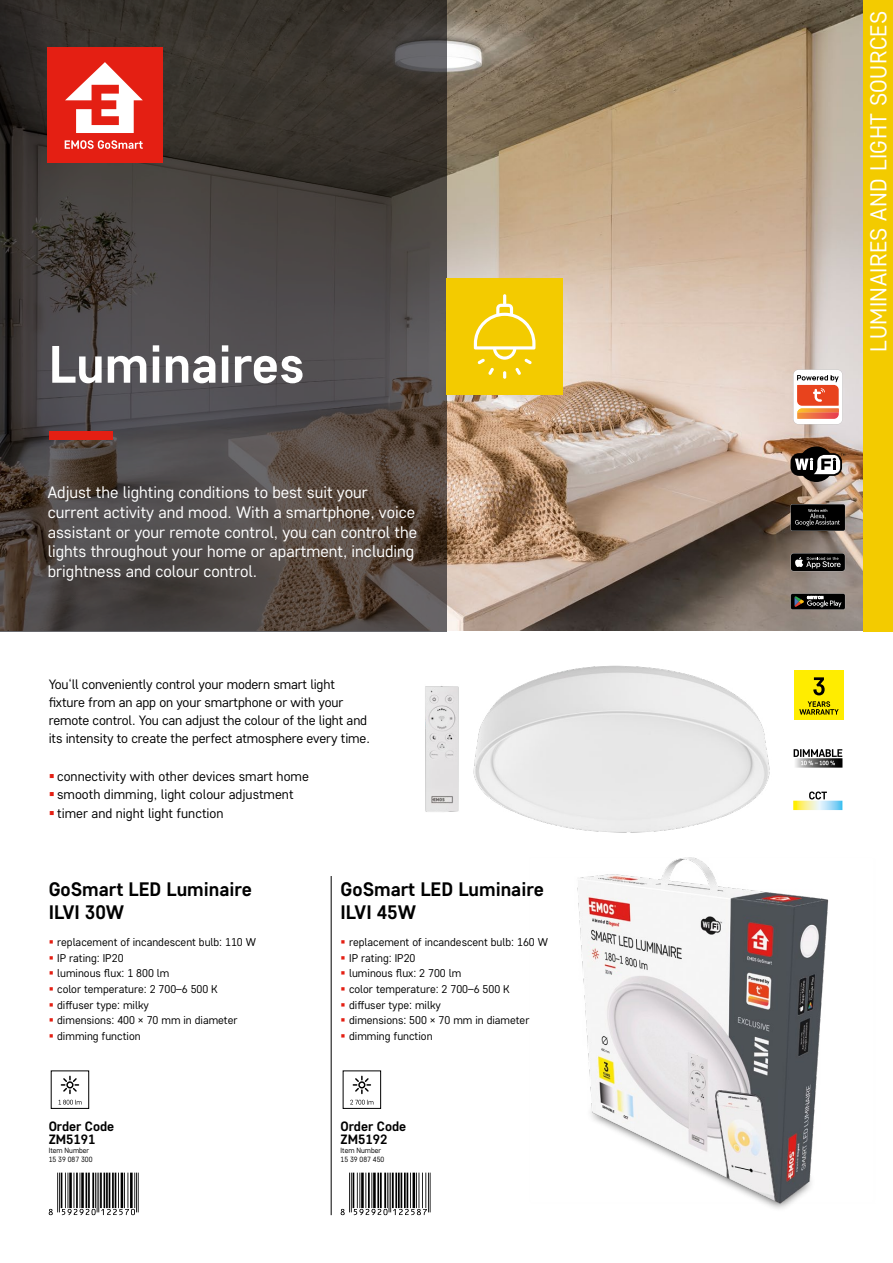
<style>
.page{position:relative;width:893px;height:1263px;background:#fff}
.page>*{position:absolute;margin:0;border:0;box-sizing:border-box;transform-origin:0 0}
.t1{font:700 52.5px "Core Sans D55";color:#fff}
.t2{font:22.95px "Core Sans D35";letter-spacing:.02em;color:#fff}
.t3{font:700 19.5px/23.4px "Core Sans D55";color:#000}
.t4{font:16.5px/19.8px "Core Sans D35";color:#fff}
.t5{font:13.5px/18px "Core Sans D35";letter-spacing:-.01em;color:#000}
.t6{font:700 13.5px/13.5px "Core Sans D55";color:#000}
.t7{font:11.25px/15.6px "Core Sans D35";color:#000}
.t8{font:7.5px/9px "Core Sans D35";color:#000}
</style>
<div class="page">
<img style="left:446px;top:0;width:417px;height:631px">
<svg style="left:0;top:0;width:446px;height:631px;background:#47413f"></svg>
<hr style="left:331px;top:876px;width:1px;height:339px;background:#000">
<svg style="left:793px;top:749px;width:49px;height:19px"></svg>
<svg style="left:793px;top:801px;width:49px;height:9px"></svg>
<svg style="left:809px;top:791px;width:18px;height:8px"></svg>
<div style="left:794px;top:670px;width:50px;height:50px;background:#ffed00"></div>
<svg style="left:799px;top:701px;width:40px;height:14px"></svg>
<svg style="left:813px;top:677px;width:12px;height:18px"></svg>
<div style="left:51px;top:1070px;width:38px;height:39px;border:1px solid #000"></div>
<svg style="left:59px;top:1100px;width:23px;height:4px"></svg>
<svg style="left:61px;top:1076px;width:18px;height:17px"></svg>
<div style="left:343px;top:1070px;width:38px;height:39px;border:1px solid #000"></div>
<svg style="left:350px;top:1100px;width:23px;height:4px"></svg>
<svg style="left:353px;top:1076px;width:17px;height:17px"></svg>
<img style="left:425px;top:686px;width:34px;height:126px">
<img style="left:465px;top:592px;width:313px;height:241px">
<div style="left:49px;top:431px;width:63px;height:8px;background:#e41f13"></div>
<div style="left:446px;top:278px;width:117px;height:117px;background:#f3cb00"></div>
<svg style="left:474px;top:294px;width:61px;height:85px"></svg>
<div style="left:793px;top:370px;width:49px;height:54px;background:#fff;border-radius:5px"></div>
<svg style="left:797px;top:375px;width:42px;height:44px"></svg>
<svg style="left:790px;top:453px;width:52px;height:23px"></svg>
<div style="left:799px;top:446px;width:35px;height:36px;background:#000;border-radius:50%"></div>
<svg style="left:795px;top:453px;width:50px;height:21px"></svg>
<svg style="left:790px;top:504px;width:55px;height:27px"></svg>
<div style="left:791px;top:504px;width:54px;height:27px;background:#000;border-radius:2px"></div>
<svg style="left:795px;top:509px;width:45px;height:17px"></svg>
<svg style="left:790px;top:553px;width:55px;height:18px"></svg>
<svg style="left:790px;top:593px;width:55px;height:17px"></svg>
<div style="left:791px;top:594px;width:54px;height:15px;background:#000;border-radius:2px"></div>
<svg style="left:794px;top:596px;width:47px;height:11px"></svg>
<img style="left:577px;top:857px;width:252px;height:352px">
<svg style="left:50px;top:1172px;width:89px;height:43px"></svg>
<hr style="left:138px;top:1172px;width:1px;height:40px;background:#000">
<hr style="left:136px;top:1172px;width:1px;height:40px;background:#000">
<hr style="left:134px;top:1172px;width:1px;height:36px;background:#000">
<hr style="left:130px;top:1172px;width:3px;height:36px;background:#000">
<hr style="left:127px;top:1172px;width:1px;height:36px;background:#000">
<hr style="left:124px;top:1172px;width:1px;height:36px;background:#000">
<hr style="left:121px;top:1172px;width:2px;height:36px;background:#000">
<hr style="left:118px;top:1172px;width:1px;height:36px;background:#000">
<hr style="left:115px;top:1172px;width:1px;height:36px;background:#000">
<hr style="left:112px;top:1172px;width:2px;height:36px;background:#000">
<hr style="left:109px;top:1172px;width:1px;height:36px;background:#000">
<hr style="left:106px;top:1172px;width:2px;height:36px;background:#000">
<hr style="left:104px;top:1172px;width:1px;height:36px;background:#000">
<hr style="left:100px;top:1172px;width:2px;height:36px;background:#000">
<hr style="left:98px;top:1172px;width:1px;height:40px;background:#000">
<hr style="left:97px;top:1172px;width:1px;height:40px;background:#000">
<hr style="left:95px;top:1172px;width:1px;height:36px;background:#000">
<hr style="left:92px;top:1172px;width:2px;height:36px;background:#000">
<hr style="left:88px;top:1172px;width:2px;height:36px;background:#000">
<hr style="left:86px;top:1172px;width:1px;height:36px;background:#000">
<hr style="left:81px;top:1172px;width:3px;height:36px;background:#000">
<hr style="left:80px;top:1172px;width:1px;height:36px;background:#000">
<hr style="left:76px;top:1172px;width:2px;height:36px;background:#000">
<hr style="left:74px;top:1172px;width:1px;height:36px;background:#000">
<hr style="left:69px;top:1172px;width:3px;height:36px;background:#000">
<hr style="left:68px;top:1172px;width:1px;height:36px;background:#000">
<hr style="left:65px;top:1172px;width:1px;height:36px;background:#000">
<hr style="left:61px;top:1172px;width:1px;height:36px;background:#000">
<hr style="left:59px;top:1172px;width:1px;height:40px;background:#000">
<hr style="left:57px;top:1172px;width:1px;height:40px;background:#000">
<svg style="left:49px;top:1209px;width:4px;height:6px"></svg>
<svg style="left:62px;top:1209px;width:73px;height:6px"></svg>
<svg style="left:342px;top:1172px;width:89px;height:43px"></svg>
<hr style="left:430px;top:1172px;width:1px;height:40px;background:#000">
<hr style="left:428px;top:1172px;width:1px;height:40px;background:#000">
<hr style="left:425px;top:1172px;width:1px;height:36px;background:#000">
<hr style="left:422px;top:1172px;width:1px;height:36px;background:#000">
<hr style="left:419px;top:1172px;width:1px;height:36px;background:#000">
<hr style="left:416px;top:1172px;width:1px;height:36px;background:#000">
<hr style="left:413px;top:1172px;width:2px;height:36px;background:#000">
<hr style="left:410px;top:1172px;width:1px;height:36px;background:#000">
<hr style="left:407px;top:1172px;width:1px;height:36px;background:#000">
<hr style="left:404px;top:1172px;width:2px;height:36px;background:#000">
<hr style="left:401px;top:1172px;width:1px;height:36px;background:#000">
<hr style="left:398px;top:1172px;width:2px;height:36px;background:#000">
<hr style="left:395px;top:1172px;width:2px;height:36px;background:#000">
<hr style="left:392px;top:1172px;width:2px;height:36px;background:#000">
<hr style="left:390px;top:1172px;width:1px;height:40px;background:#000">
<hr style="left:389px;top:1172px;width:1px;height:40px;background:#000">
<hr style="left:387px;top:1172px;width:1px;height:36px;background:#000">
<hr style="left:384px;top:1172px;width:2px;height:36px;background:#000">
<hr style="left:380px;top:1172px;width:2px;height:36px;background:#000">
<hr style="left:377px;top:1172px;width:2px;height:36px;background:#000">
<hr style="left:373px;top:1172px;width:3px;height:36px;background:#000">
<hr style="left:371px;top:1172px;width:1px;height:36px;background:#000">
<hr style="left:368px;top:1172px;width:2px;height:36px;background:#000">
<hr style="left:365px;top:1172px;width:1px;height:36px;background:#000">
<hr style="left:361px;top:1172px;width:3px;height:36px;background:#000">
<hr style="left:359px;top:1172px;width:1px;height:36px;background:#000">
<hr style="left:357px;top:1172px;width:1px;height:36px;background:#000">
<hr style="left:353px;top:1172px;width:1px;height:36px;background:#000">
<hr style="left:351px;top:1172px;width:1px;height:40px;background:#000">
<hr style="left:349px;top:1172px;width:1px;height:40px;background:#000">
<svg style="left:341px;top:1209px;width:4px;height:6px"></svg>
<svg style="left:354px;top:1209px;width:33px;height:6px"></svg>
<svg style="left:393px;top:1209px;width:34px;height:6px"></svg>
<div style="left:48px;top:48px;width:115px;height:115px;background:#e41f13"></div>
<svg style="left:65px;top:140px;width:78px;height:9px"></svg>
<svg style="left:65px;top:62px;width:78px;height:71px"></svg>
<div style="left:863px;top:0;width:30px;height:631px;background:#f3cb00"></div>
<h1 class="t1" style="left:49px;top:330px;width:257px">Luminaires</h1>
<p class="t4" style="left:48px;top:482px;width:371px">Adjust the lighting conditions to best suit your current activity and mood. With a smartphone, voice assistant or your remote control, you can control the lights throughout your home or apartment, including brightness and colour control.</p>
<p class="t5" style="left:49px;top:674px;width:323px">You‘ll conveniently control your modern smart light fixture from an app on your smartphone or with your remote control. You can adjust the colour of the light and its intensity to create the perfect atmosphere every time.</p>
<p class="t5" style="left:57px;top:767px;width:253px">connectivity with other devices smart home smooth dimming, light colour adjustment timer and night light function</p>
<h3 class="t3" style="left:49px;top:876px;width:205px">GoSmart LED Luminaire<br>ILVI 30W</h3>
<p class="t7" style="left:57px;top:934px;width:200px">replacement of incandescent bulb: 110 W<br>IP rating: IP20<br>luminous flux: 1 800 lm<br>color temperature: 2 700–6 500 K diffuser type: milky<br>dimensions: 400 × 70 mm in diameter dimming function</p>
<p class="t6" style="left:49px;top:1119px;width:67px">Order Code<br>ZM5191</p>
<p class="t8" style="left:49px;top:1146px;width:45px">Item Number<br>15 39 087 300</p>
<h3 class="t3" style="left:341px;top:876px;width:205px">GoSmart LED Luminaire<br>ILVI 45W</h3>
<p class="t7" style="left:349px;top:934px;width:200px">replacement of incandescent bulb: 160 W<br>IP rating: IP20<br>luminous flux: 2 700 lm<br>color temperature: 2 700–6 500 K diffuser type: milky<br>dimensions: 500 × 70 mm in diameter dimming function</p>
<p class="t6" style="left:341px;top:1119px;width:67px">Order Code<br>ZM5192</p>
<p class="t8" style="left:341px;top:1146px;width:45px">Item Number<br>15 39 087 450</p>
<h2 class="t2" style="left:864px;top:351px;width:342px;rotate:-90deg">LUMINAIRES AND LIGHT SOURCES</h2>
</div>
